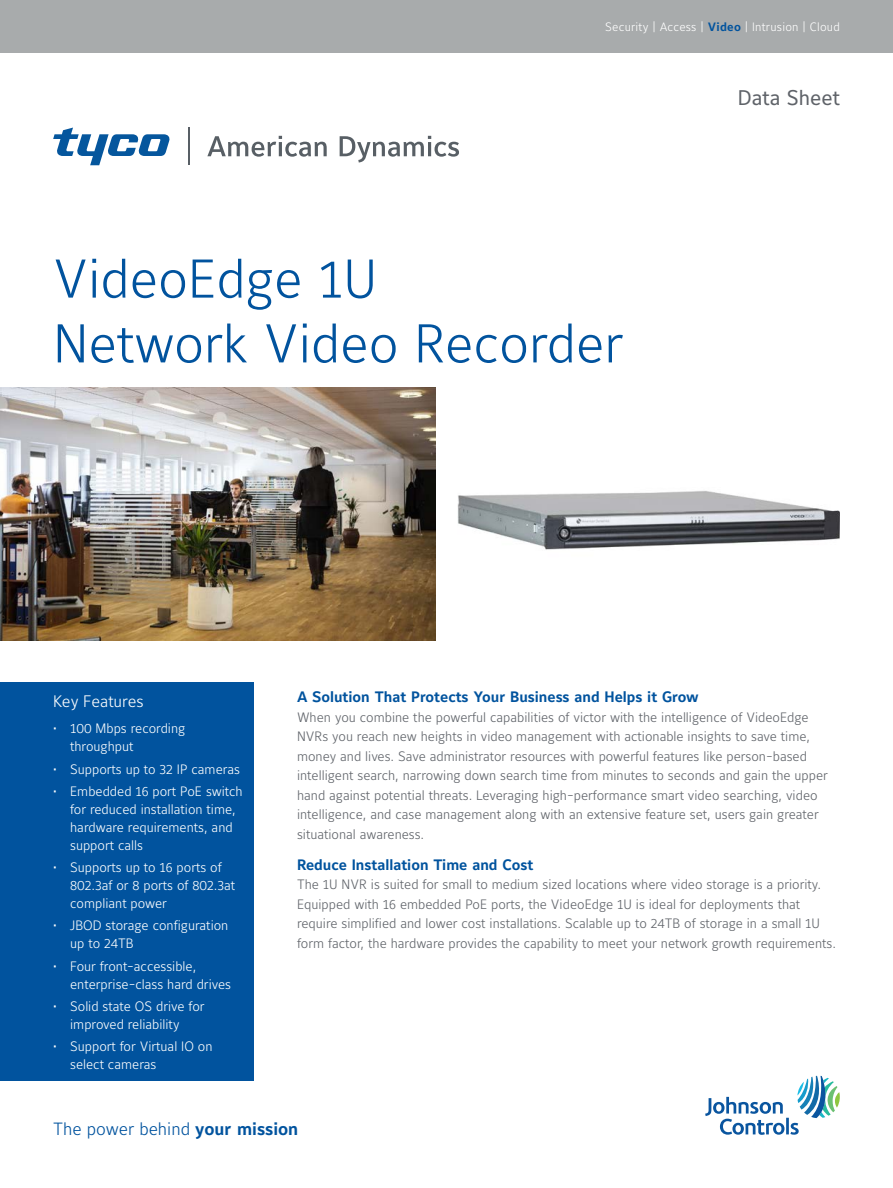
<style>
.page{position:relative;width:893px;height:1188px;background:#fff}
.page>*{position:absolute;margin:0;border:0;box-sizing:border-box;transform-origin:0 0}
.t1{font:300 54px/64.8px "Maurea Jci Lf ML";color:#01539e}
.t2{font:21px "Maurea Jci Lf ML";color:#5f6369}
.t3{font:300 17.55px "Maurea Jci Lf ML";color:#01539e}
.t4{font:300 16.5px "Maurea Jci Lf ML";color:#fff}
.t5{font:700 15px "Maurea Jci Lf ML";color:#01539e}
.t6{font:300 13.5px/19.5px "Maurea Jci Lf ML";color:#5f6369}
.t7{font:300 13.5px/18px "Maurea Jci Lf ML";color:#fff}
.t8{font:300 12px "Maurea Jci Lf ML";letter-spacing:.02em;color:#fff}
.s1{font-weight:700;color:#01539e}
.s2{font-weight:700}
</style>
<div class="page">
<svg style="left:705px;top:1076px;width:135px;height:59px"></svg>
<div style="left:0;top:0;width:893px;height:53px;background:#a8abac"></div>
<img style="left:457px;top:491px;width:383px;height:59px">
<img style="left:0;top:387px;width:436px;height:253px">
<div style="left:0;top:683px;width:254px;height:398px;background:#01539e"></div>
<svg style="left:207px;top:136px;width:120px;height:21px"></svg>
<svg style="left:340px;top:136px;width:119px;height:27px"></svg>
<hr style="left:188px;top:128px;width:1px;height:37px;background:#585f65">
<svg style="left:53px;top:128px;width:117px;height:37px"></svg>
<p class="t8" style="left:605px;top:19px;width:236px">Security | Access | <span class="s1">Video</span> | Intrusion | Cloud</p>
<h1 class="t1" style="left:53px;top:245px;width:572px">VideoEdge 1U<br>Network Video Recorder</h1>
<h2 class="t2" style="left:738px;top:85px;width:103px">Data Sheet</h2>
<p class="t4" style="left:53px;top:691px;width:92px">Key Features</p>
<p class="t7" style="left:70px;top:719px;width:117px;text-indent:-17px">• 100 Mbps recording throughput</p>
<p class="t7" style="left:53px;top:760px;width:188px">• Supports up to 32 IP cameras</p>
<p class="t7" style="left:70px;top:782px;width:174px;text-indent:-17px">• Embedded 16 port PoE switch for reduced installation time, hardware requirements, and support calls</p>
<p class="t7" style="left:70px;top:858px;width:166px;text-indent:-17px">• Supports up to 16 ports of<br>802.3af or 8 ports of 802.3at compliant power</p>
<p class="t7" style="left:70px;top:916px;width:160px;text-indent:-17px">• JBOD storage configuration up to 24TB</p>
<p class="t7" style="left:70px;top:957px;width:162px;text-indent:-17px">• Four front-accessible, enterprise-class hard drives</p>
<p class="t7" style="left:70px;top:997px;width:136px;text-indent:-17px">• Solid state OS drive for improved reliability</p>
<p class="t7" style="left:70px;top:1037px;width:144px;text-indent:-17px">• Support for Virtual IO on select cameras</p>
<p class="t5" style="left:297px;top:688px;width:403px">A Solution That Protects Your Business and Helps it Grow</p>
<p class="t6" style="left:297px;top:707px;width:532px">When you combine the powerful capabilities of victor with the intelligence of VideoEdge NVRs you reach new heights in video management with actionable insights to save time, money and lives. Save administrator resources with powerful features like person-based intelligent search, narrowing down search time from minutes to seconds and gain the upper hand against potential threats. Leveraging high-performance smart video searching, video intelligence, and case management along with an extensive feature set, users gain greater situational awareness.</p>
<p class="t5" style="left:297px;top:855px;width:238px">Reduce Installation Time and Cost</p>
<p class="t6" style="left:297px;top:874px;width:541px">The 1U NVR is suited for small to medium sized locations where video storage is a priority.<br>Equipped with 16 embedded PoE ports, the VideoEdge 1U is ideal for deployments that require simplified and lower cost installations. Scalable up to 24TB of storage in a small 1U form factor, the hardware provides the capability to meet your network growth requirements.</p>
<p class="t3" style="left:53px;top:1118px;width:247px">The power behind <span class="s2">your mission</span></p>
</div>
